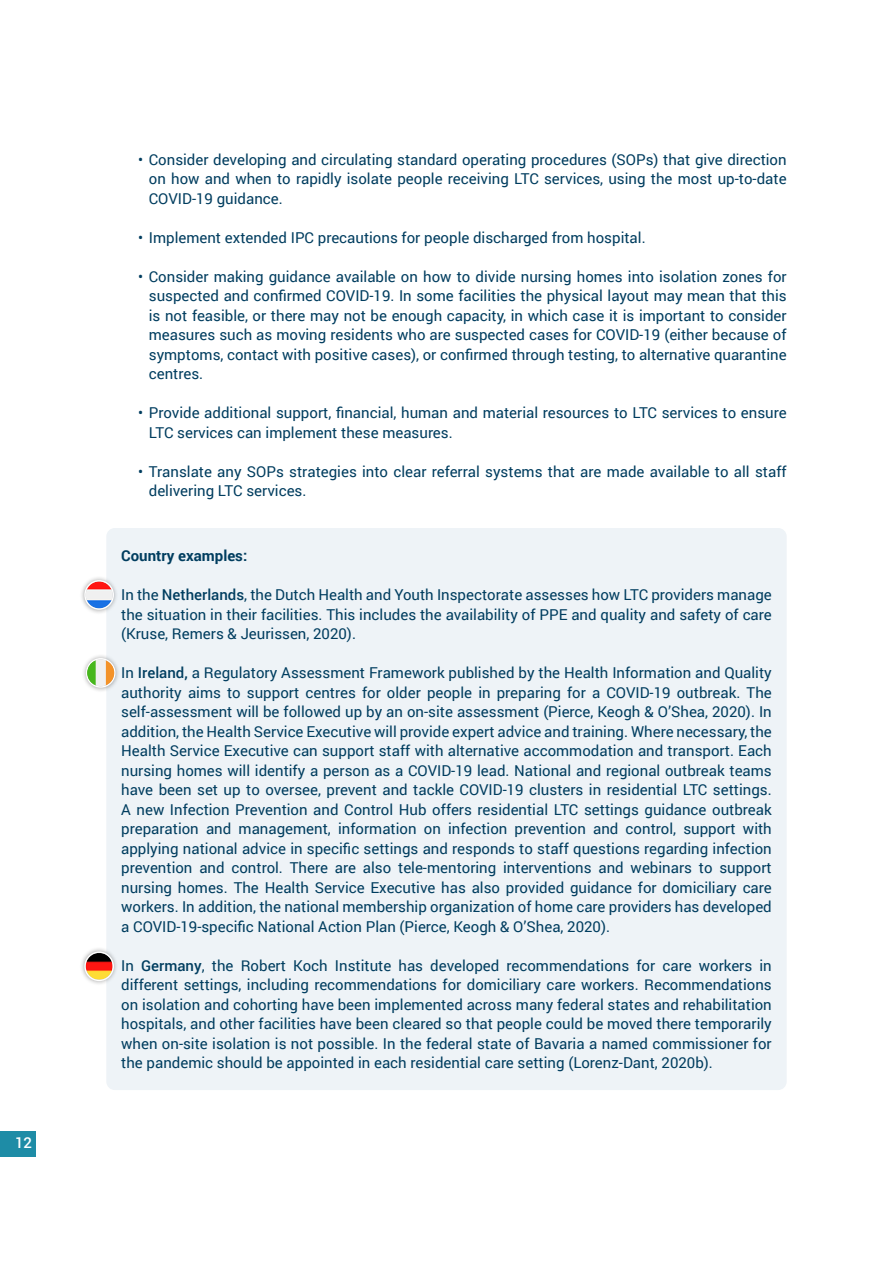
<style>
.page{position:relative;width:893px;height:1263px;background:#fff}
.page>*{position:absolute;margin:0;border:0;box-sizing:border-box;transform-origin:0 0}
.t1{font:15px/19.5px "Roboto";color:#003d5f;text-align:justify}
.t2{font:700 15px "Roboto";color:#003d5f}
.t3{font:500 15px "Roboto";color:#fff}
.s1{font-weight:500}
</style>
<div class="page">
<div style="left:0;top:1131px;width:35px;height:26px;background:#1e8ca6"></div>
<div style="left:106px;top:528px;width:681px;height:562px;background:#eef3f7;border-radius:9px"></div>
<div style="left:80px;top:947px;width:39px;height:39px;background:#000;opacity:.37"></div>
<img style="left:86px;top:953px;width:27px;height:27px;border-radius:13px">
<div style="left:84px;top:951px;width:30px;height:30px;border:1px solid #fff;border-radius:50%"></div>
<div style="left:80px;top:575px;width:39px;height:39px;background:#000;opacity:.37"></div>
<img style="left:86px;top:581px;width:27px;height:27px;border-radius:13px">
<div style="left:84px;top:580px;width:30px;height:30px;border:1px solid #fff;border-radius:50%"></div>
<div style="left:81px;top:653px;width:39px;height:39px;background:#000;opacity:.37"></div>
<img style="left:87px;top:659px;width:27px;height:27px;border-radius:13px">
<div style="left:86px;top:658px;width:30px;height:30px;border:1px solid #fff;border-radius:50%"></div>
<svg style="left:87px;top:660px;width:9px;height:25px"></svg>
<svg style="left:106px;top:660px;width:8px;height:25px"></svg>
<p class="t3" style="left:15px;top:1132px;width:19px">12</p>
<p class="t1" style="left:149px;top:149px;width:639px;text-indent:-11px">• Consider developing and circulating standard operating procedures (SOPs) that give direction on how and when to rapidly isolate people receiving LTC services, using the most up-to-date COVID-19 guidance.</p>
<p class="t1" style="left:138px;top:227px;width:509px">• Implement extended IPC precautions for people discharged from hospital.</p>
<p class="t1" style="left:149px;top:266px;width:639px;text-indent:-11px">• Consider making guidance available on how to divide nursing homes into isolation zones for suspected and confirmed COVID-19. In some facilities the physical layout may mean that this is not feasible, or there may not be enough capacity, in which case it is important to consider measures such as moving residents who are suspected cases for COVID-19 (either because of symptoms, contact with positive cases), or confirmed through testing, to alternative quarantine centres.</p>
<p class="t1" style="left:149px;top:402px;width:639px;text-indent:-11px">• Provide additional support, financial, human and material resources to LTC services to ensure<br>LTC services can implement these measures.</p>
<p class="t1" style="left:149px;top:461px;width:639px;text-indent:-11px">• Translate any SOPs strategies into clear referral systems that are made available to all staff delivering LTC services.</p>
<p class="t2" style="left:121px;top:545px;width:128px">Country examples:</p>
<p class="t1" style="left:121px;top:584px;width:652px">In the <span class="s1">Netherlands</span>, the Dutch Health and Youth Inspectorate assesses how LTC providers manage the situation in their facilities. This includes the availability of PPE and quality and safety of care (Kruse, Remers &amp; Jeurissen, 2020).</p>
<p class="t1" style="left:121px;top:662px;width:652px">In <span class="s1">Ireland,</span> a Regulatory Assessment Framework published by the Health Information and Quality authority aims to support centres for older people in preparing for a COVID-19 outbreak. The self-assessment will be followed up by an on-site assessment (Pierce, Keogh &amp; O’Shea, 2020). In addition, the Health Service Executive will provide expert advice and training. Where necessary, the Health Service Executive can support staff with alternative accommodation and transport. Each nursing homes will identify a person as a COVID-19 lead. National and regional outbreak teams have been set up to oversee, prevent and tackle COVID-19 clusters in residential LTC settings.<br>A new Infection Prevention and Control Hub offers residential LTC settings guidance outbreak preparation and management, information on infection prevention and control, support with applying national advice in specific settings and responds to staff questions regarding infection prevention and control. There are also tele-mentoring interventions and webinars to support nursing homes. The Health Service Executive has also provided guidance for domiciliary care workers. In addition, the national membership organization of home care providers has developed a COVID-19-specific National Action Plan (Pierce, Keogh &amp; O’Shea, 2020).</p>
<p class="t1" style="left:121px;top:955px;width:652px">In <span class="s1">Germany</span>, the Robert Koch Institute has developed recommendations for care workers in different settings, including recommendations for domiciliary care workers. Recommendations on isolation and cohorting have been implemented across many federal states and rehabilitation hospitals, and other facilities have been cleared so that people could be moved there temporarily when on-site isolation is not possible. In the federal state of Bavaria a named commissioner for the pandemic should be appointed in each residential care setting (Lorenz-Dant, 2020b).</p>
</div>
